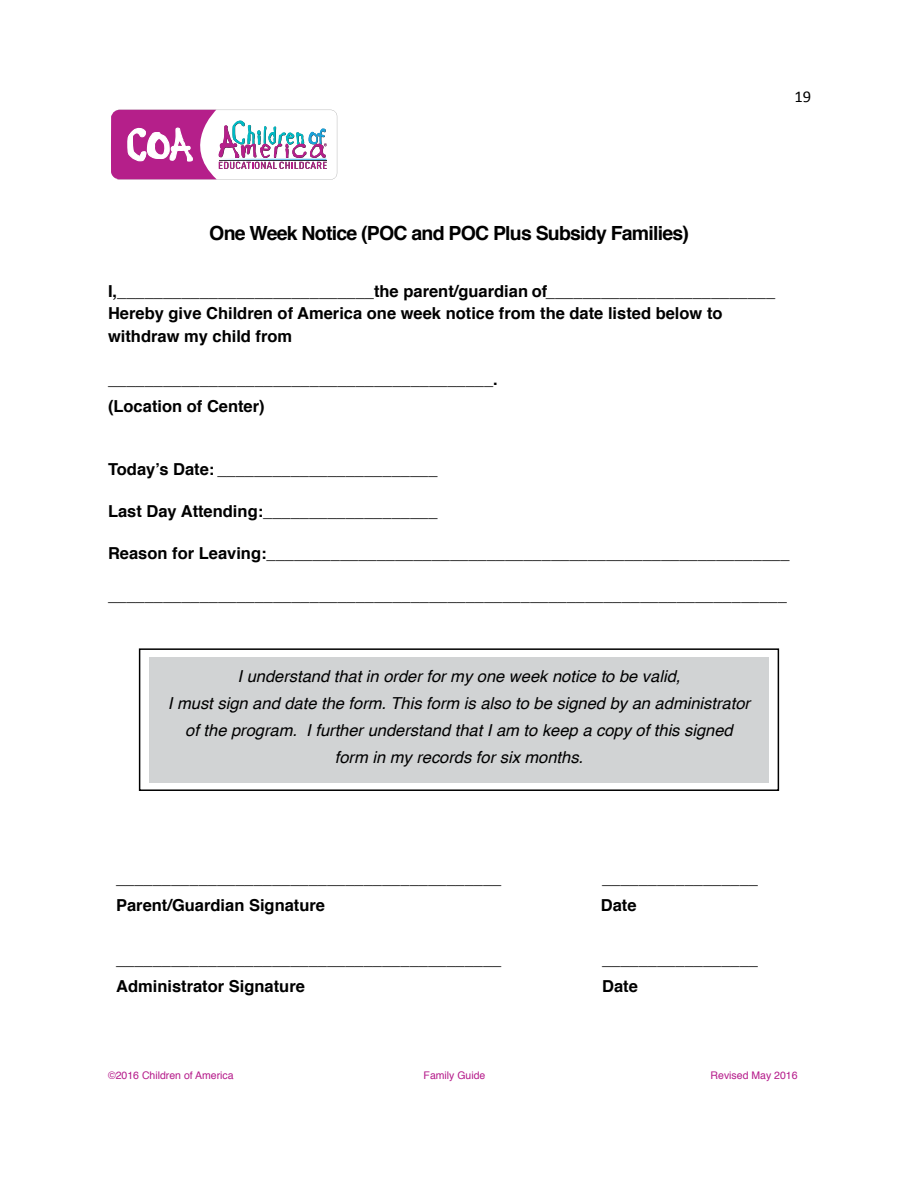
<style>
.page{position:relative;width:918px;height:1188px;background:#fff}
.page>*{position:absolute;margin:0;border:0;box-sizing:border-box;transform-origin:0 0}
.t1{font:700 19.5px "Helvetica";letter-spacing:-.04em;color:#000}
.t2{font:700 16.5px/22.5px "Helvetica";color:#000}
.t3{font:italic 16.5px/27px "Helvetica";color:#000;text-align:center}
.t4{font:16.5px "Calibri";color:#000}
.t5{font:10.5px "Helvetica";color:#b51a8a}
</style>
<div class="page">
<div style="left:139px;top:648px;width:640px;height:143px;border:2px solid #000"></div>
<div style="left:149px;top:657px;width:620px;height:126px;background:#d1d3d4"></div>
<svg style="left:111px;top:110px;width:226px;height:70px"></svg>
<p class="t4" style="left:795px;top:86px;width:18px">19</p>
<p class="t1" style="left:209px;top:217px;width:481px">One Week Notice (POC and POC Plus Subsidy Families)</p>
<p class="t2" style="left:108px;top:280px;width:669px">I,____________________________the parent/guardian of_________________________<br>Hereby give Children of America one week notice from the date listed below to withdraw my child from</p>
<p class="t2" style="left:108px;top:366px;width:391px;line-height:27px">__________________________________________. (Location of Center)</p>
<p class="t2" style="left:108px;top:459px;width:331px">Today’s Date: ________________________</p>
<p class="t2" style="left:108px;top:501px;width:331px">Last Day Attending:___________________</p>
<p class="t2" style="left:108px;top:543px;width:683px">Reason for Leaving:_________________________________________________________</p>
<p class="t2" style="left:108px;top:585px;width:680px">__________________________________________________________________________</p>
<p class="t3" style="left:168px;top:663px;width:584px">I understand that in order for my one week notice to be valid,<br>I must sign and date the form. This form is also to be signed by an administrator of the program. I further understand that I am to keep a copy of this signed form in my records for six months.</p>
<p class="t2" style="left:116px;top:867px;width:387px">__________________________________________</p>
<p class="t2" style="left:602px;top:867px;width:157px">_________________</p>
<p class="t2" style="left:116px;top:894px;width:211px">Parent/Guardian Signature</p>
<p class="t2" style="left:601px;top:894px;width:37px">Date</p>
<p class="t2" style="left:116px;top:948px;width:387px">__________________________________________</p>
<p class="t2" style="left:602px;top:948px;width:157px">_________________</p>
<p class="t2" style="left:116px;top:975px;width:190px">Administrator Signature</p>
<p class="t2" style="left:602px;top:975px;width:37px">Date</p>
<p class="t5" style="left:108px;top:1067px;width:127px">©2016 Children of America</p>
<p class="t5" style="left:424px;top:1067px;width:63px">Family Guide</p>
<p class="t5" style="left:711px;top:1067px;width:88px">Revised May 2016</p>
</div>
